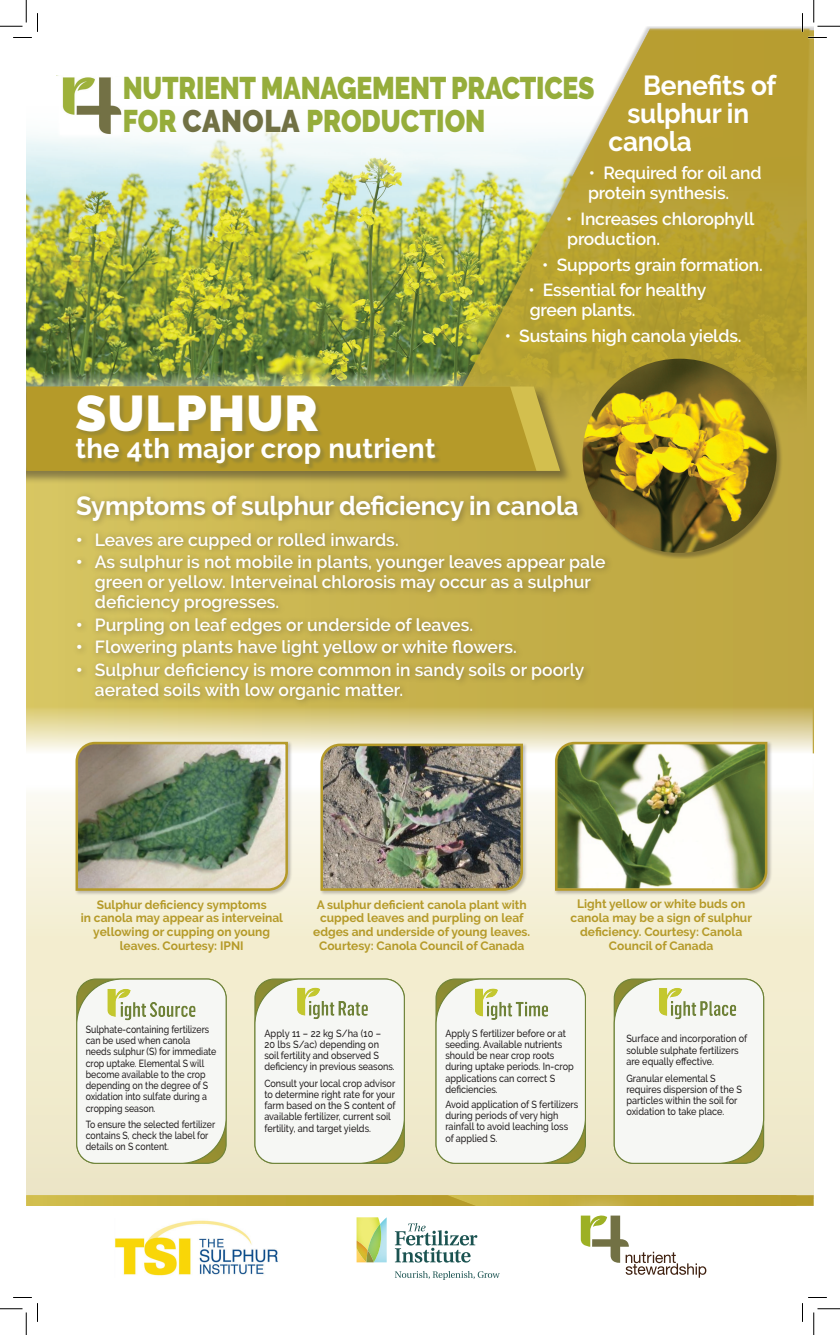
<style>
.page{position:relative;width:840px;height:1335px;background:#fff}
.page>*{position:absolute;margin:0;border:0;box-sizing:border-box;transform-origin:0 0}
.t1{font:900 50px "Raleway";letter-spacing:.02em;color:#fff}
.t2{font:900 31.25px "Raleway";letter-spacing:-.01em;color:#96ad3b;scale:.85 1}
.t3{font:900 31.25px "Raleway";letter-spacing:-.01em;color:#96ad3b;scale:.86 1}
.t4{font:700 27.5px "Raleway";letter-spacing:.01em;color:#fff}
.t5{font:700 27.5px "Raleway";letter-spacing:-.01em;color:#fff;scale:.95 1}
.t6{font:700 27.5px "Raleway";letter-spacing:-.01em;color:#fff;scale:.96 1}
.t7{font:700 26.25px "Raleway";letter-spacing:-.01em;color:#fff}
.t8{font:600 17.5px/20px "Raleway";color:#fff;text-align:center}
.t9{font:700 12.12px/13.8px "Raleway";color:#b59a29;text-align:center}
.t10{font:500 10.25px/11.2px "Raleway";color:#231f20;scale:.88 1}
.t11{font:500 10.25px/11.2px "Raleway";color:#231f20;scale:.85 1}
.t12{font:500 10.25px/11.2px "Raleway";color:#231f20;scale:.89 1}
.s1{color:#717144}
.s2{font-weight:900}
</style>
<div class="page">
<div style="left:26px;top:755px;width:788px;height:444px;background:linear-gradient(to bottom,#fcfaf1,#ece4be)"></div>
<svg style="left:254px;top:978px;width:151px;height:186px"></svg>
<svg style="left:435px;top:978px;width:152px;height:186px"></svg>
<svg style="left:613px;top:978px;width:152px;height:186px"></svg>
<svg style="left:76px;top:978px;width:151px;height:186px"></svg>
<img style="left:26px;top:38px;width:788px;height:716px">
<div style="left:73px;top:491px;width:540px;height:216px;background:#231f20;opacity:.38"></div>
<svg style="left:520px;top:29px;width:291px;height:249px"></svg>
<img style="left:103px;top:986px;width:97px;height:36px">
<img style="left:271px;top:986px;width:122px;height:36px">
<img style="left:636px;top:986px;width:122px;height:36px">
<div style="left:26px;top:386px;width:547px;height:99px;background:#231f20;opacity:.45"></div>
<svg style="left:26px;top:386px;width:534px;height:85px;background:#b79e2f"></svg>
<div style="left:76px;top:395px;width:365px;height:75px;background:#717144;opacity:.36"></div>
<div style="left:556px;top:1191px;width:174px;height:109px;background:#fff"></div>
<svg style="left:581px;top:1215px;width:125px;height:63px"></svg>
<img style="left:451px;top:986px;width:122px;height:36px">
<svg style="left:357px;top:1217px;width:30px;height:45px"></svg>
<svg style="left:395px;top:1271px;width:105px;height:9px"></svg>
<svg style="left:395px;top:1223px;width:82px;height:40px"></svg>
<img style="left:115px;top:1220px;width:163px;height:56px">
<svg style="left:26px;top:1195px;width:788px;height:11px;background:#c1aa39"></svg>
<div style="left:582px;top:359px;width:201px;height:200px;background:#231f20;opacity:.35"></div>
<img style="left:582px;top:359px;width:195px;height:194px;border-radius:97px">
<svg style="left:26px;top:703px;width:786px;height:94px"></svg>
<div style="left:320px;top:743px;width:208px;height:153px;background:#231f20;opacity:.27"></div>
<img style="left:319px;top:742px;width:205px;height:150px">
<div style="left:554px;top:741px;width:218px;height:155px;background:#231f20;opacity:.27"></div>
<svg style="left:554px;top:741px;width:215px;height:151px"></svg>
<div style="left:75px;top:741px;width:218px;height:155px;background:#231f20;opacity:.27"></div>
<img style="left:74px;top:741px;width:215px;height:151px">
<svg style="left:0;top:0;width:38px;height:38px"></svg>
<svg style="left:0;top:1297px;width:38px;height:38px"></svg>
<svg style="left:802px;top:0;width:38px;height:38px"></svg>
<svg style="left:802px;top:1297px;width:38px;height:38px"></svg>
<p class="t6" style="left:643px;top:70px;width:140px">Benefits of</p>
<p class="t5" style="left:627px;top:97px;width:130px">sulphur in</p>
<p class="t5" style="left:609px;top:126px;width:89px">canola</p>
<p class="t8" style="left:589px;top:163px;width:174px">• Required for oil and</p>
<p class="t8" style="left:588px;top:183px;width:143px">protein synthesis.</p>
<p class="t8" style="left:566px;top:209px;width:190px">• Increases chlorophyll</p>
<p class="t8" style="left:567px;top:229px;width:94px">production.</p>
<p class="t8" style="left:542px;top:255px;width:222px">• Supports grain formation.</p>
<p class="t8" style="left:529px;top:280px;width:180px">• Essential for healthy</p>
<p class="t8" style="left:530px;top:300px;width:107px">green plants.</p>
<p class="t8" style="left:505px;top:326px;width:238px">• Sustains high canola yields.</p>
<p class="t2" style="left:123px;top:70px;width:556px">NUTRIENT MANAGEMENT PRACTICES</p>
<p class="t3" style="left:123px;top:103px;width:423px">FOR <span class="s1">CANOLA</span> PRODUCTION</p>
<p class="t1" style="left:76px;top:385px;width:244px">SULPHUR</p>
<p class="t4" style="left:76px;top:433px;width:362px">the 4th major crop nutrient</p>
<p class="t7" style="left:76px;top:491px;width:504px">Symptoms of sulphur deficiency in canola</p>
<p class="t8" style="left:76px;top:529px;width:324px"><span class="s2">•</span> Leaves are cupped or rolled inwards.</p>
<p class="t8" style="left:76px;top:552px;width:531px"><span class="s2">•</span> As sulphur is not mobile in plants, younger leaves appear pale green or yellow. Interveinal chlorosis may occur as a sulphur</p>
<p class="t8" style="left:95px;top:592px;width:186px">deficiency progresses.</p>
<p class="t8" style="left:76px;top:614px;width:398px"><span class="s2">•</span> Purpling on leaf edges or underside of leaves.</p>
<p class="t8" style="left:76px;top:637px;width:442px"><span class="s2">•</span> Flowering plants have light yellow or white flowers.</p>
<p class="t8" style="left:95px;top:659px;width:491px;text-align:left;text-indent:-19px"><span class="s2">•</span> Sulphur deficiency is more common in sandy soils or poorly aerated soils with low organic matter.</p>
<p class="t9" style="left:97px;top:898px;width:171px">Sulphur deficiency symptoms</p>
<p class="t9" style="left:81px;top:911px;width:204px">in canola may appear as interveinal yellowing or cupping on young leaves. Courtesy: IPNI</p>
<p class="t9" style="left:313px;top:898px;width:219px">A sulphur deficient canola plant with cupped leaves and purpling on leaf edges and underside of young leaves.<br>Courtesy: Canola Council of Canada</p>
<p class="t9" style="left:577px;top:897px;width:170px">Light yellow or white buds on</p>
<p class="t9" style="left:571px;top:911px;width:183px">canola may be a sign of sulphur</p>
<p class="t9" style="left:580px;top:925px;width:164px">deficiency. Courtesy: Canola</p>
<p class="t9" style="left:609px;top:939px;width:106px">Council of Canada</p>
<p class="t11" style="left:86px;top:1024px;width:155px">Sulphate-containing fertilizers can be used when canola needs sulphur (S) for immediate crop uptake. Elemental S will become available to the crop depending on the degree of S oxidation into sulfate during a cropping season.</p>
<p class="t11" style="left:86px;top:1119px;width:154px">To ensure the selected fertilizer contains S, check the label for details on S content.</p>
<p class="t12" style="left:264px;top:1027px;width:148px">Apply 11 – 22 kg S/ha (10 –<br>20 lbs S/ac) depending on soil fertility and observed S deficiency in previous seasons.</p>
<p class="t10" style="left:264px;top:1077px;width:151px">Consult your local crop advisor to determine right rate for your farm based on the S content of available fertilizer, current soil fertility, and target yields.</p>
<p class="t10" style="left:445px;top:1027px;width:147px">Apply S fertilizer before or at seeding. Available nutrients should be near crop roots during uptake periods. In-crop applications can correct S deficiencies.</p>
<p class="t10" style="left:445px;top:1099px;width:153px">Avoid application of S fertilizers during periods of very high rainfall to avoid leaching loss of applied S.</p>
<p class="t10" style="left:626px;top:1033px;width:139px">Surface and incorporation of soluble sulphate fertilizers are equally effective.</p>
<p class="t10" style="left:626px;top:1072px;width:133px">Granular elemental S requires dispersion of the S particles within the soil for oxidation to take place.</p>
</div>
